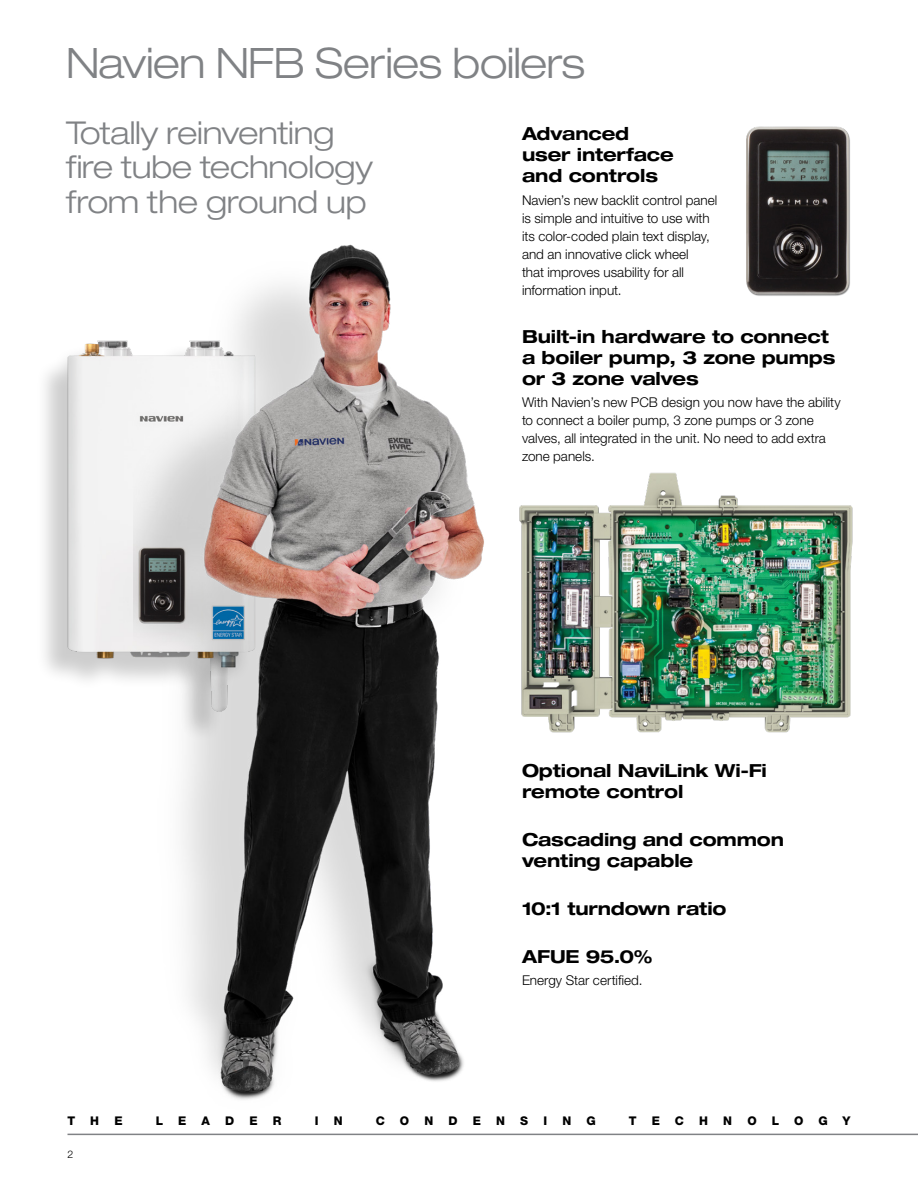
<style>
.page{position:relative;width:918px;height:1188px;background:#fff}
.page>*{position:absolute;margin:0;border:0;box-sizing:border-box;transform-origin:0 0}
._28_heads{font:300 expanded 42px "Helvetica Neue LT Pro";letter-spacing:-.025em;color:#808285}
._21_Grey_Subs{font:300 expanded 31.5px/34.5px "Helvetica Neue LT Pro";letter-spacing:-.01em;color:#808285}
._12_14_sub{font:700 expanded 18px/21px "Helvetica Neue LT Pro";letter-spacing:-.01em;color:#000}
._9_text{font:300 13.5px/18px "Helvetica Neue LT Pro";color:#000}
.t1{font:800 12px "Helvetica Neue LT Pro";color:#000}
.t2{font:300 10.5px "Helvetica Neue LT Pro";color:#000}
</style>
<div class="page">
<hr style="left:68px;top:1134px;width:850px;height:1px;background:#808285">
<img style="left:560px;top:472px;width:293px;height:261px">
<img style="left:746px;top:126px;width:104px;height:170px">
<img style="left:45px;top:340px;width:88px;height:340px">
<img style="left:133px;top:244px;width:427px;height:856px">
<p class="_28_heads" style="left:66px;top:37px;width:521px">Navien NFB Series boilers</p>
<p class="_21_Grey_Subs" style="left:66px;top:115px;width:309px">Totally reinventing fire tube technology from the ground up</p>
<p class="_12_14_sub" style="left:522px;top:123px;width:153px">Advanced user interface and controls</p>
<p class="_9_text" style="left:522px;top:191px;width:197px">Navien’s new backlit control panel is simple and intuitive to use with its color‑coded plain text display, and an innovative click wheel<br>that improves usability for all information input.</p>
<p class="_12_14_sub" style="left:522px;top:325px;width:315px">Built-in hardware to connect a boiler pump, 3 zone pumps or 3 zone valves</p>
<p class="_9_text" style="left:522px;top:393px;width:320px">With Navien’s new PCB design you now have the ability to connect a boiler pump, 3 zone pumps or 3 zone valves, all integrated in the unit. No need to add extra zone panels.</p>
<p class="_12_14_sub" style="left:522px;top:759px;width:246px">Optional NaviLink Wi-Fi remote control</p>
<p class="_12_14_sub" style="left:522px;top:828px;width:264px">Cascading and common venting capable</p>
<p class="_12_14_sub" style="left:522px;top:897px;width:206px">10:1 turndown ratio</p>
<p class="_12_14_sub" style="left:522px;top:945px;width:132px">AFUE 95.0%</p>
<p class="_9_text" style="left:522px;top:971px;width:122px">Energy Star certified.</p>
<p class="t1" style="left:68px;top:1114px;width:9px">T</p>
<p class="t1" style="left:90px;top:1114px;width:10px">H</p>
<p class="t1" style="left:114px;top:1114px;width:10px">E</p>
<p class="t1" style="left:156px;top:1114px;width:32px">L E</p>
<p class="t1" style="left:202px;top:1114px;width:10px">A</p>
<p class="t1" style="left:225px;top:1114px;width:11px">D</p>
<p class="t1" style="left:249px;top:1114px;width:10px">E</p>
<p class="t1" style="left:273px;top:1114px;width:10px">R</p>
<p class="t1" style="left:315px;top:1114px;width:5px">I</p>
<p class="t1" style="left:334px;top:1114px;width:10px">N</p>
<p class="t1" style="left:376px;top:1114px;width:11px">C</p>
<p class="t1" style="left:400px;top:1114px;width:11px">O</p>
<p class="t1" style="left:424px;top:1114px;width:10px">N</p>
<p class="t1" style="left:448px;top:1114px;width:11px">D</p>
<p class="t1" style="left:473px;top:1114px;width:10px">E</p>
<p class="t1" style="left:496px;top:1114px;width:10px">N</p>
<p class="t1" style="left:520px;top:1114px;width:10px">S</p>
<p class="t1" style="left:543px;top:1114px;width:5px">I</p>
<p class="t1" style="left:562px;top:1114px;width:10px">N</p>
<p class="t1" style="left:586px;top:1114px;width:11px">G</p>
<p class="t1" style="left:629px;top:1114px;width:9px">T</p>
<p class="t1" style="left:652px;top:1114px;width:34px">E C</p>
<p class="t1" style="left:699px;top:1114px;width:10px">H</p>
<p class="t1" style="left:723px;top:1114px;width:10px">N</p>
<p class="t1" style="left:747px;top:1114px;width:11px">O</p>
<p class="t1" style="left:772px;top:1114px;width:33px">L O</p>
<p class="t1" style="left:818px;top:1114px;width:34px">G Y</p>
<p class="t2" style="left:68px;top:1148px;width:7px">2</p>
</div>
